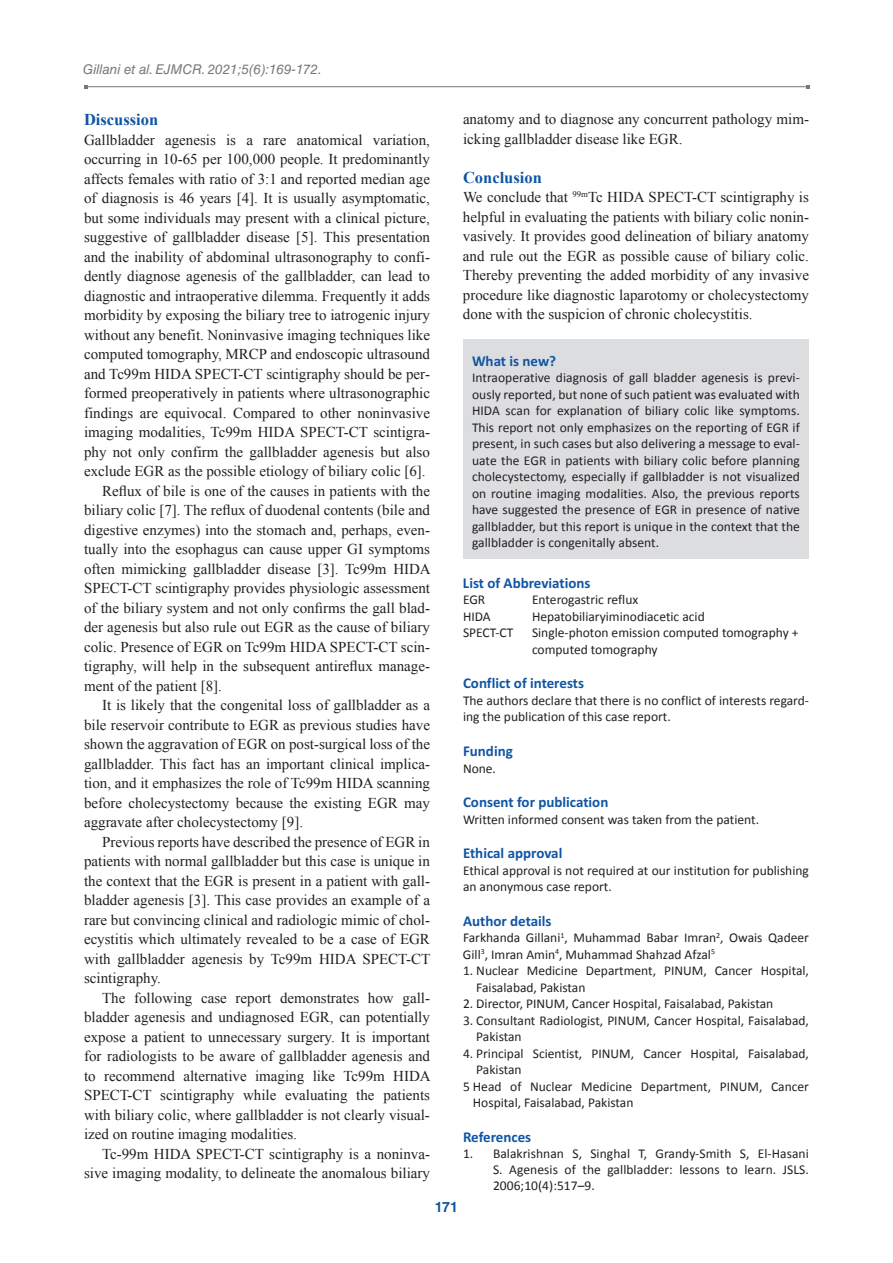
<style>
.page{position:relative;width:893px;height:1263px;background:#fff}
.page>*{position:absolute;margin:0;border:0;box-sizing:border-box;transform-origin:0 0}
.t1{font:700 16.5px "Times New Roman";color:#1055a4}
.t2{font:15px/19.5px "Times New Roman";color:#231f20}
.t3{font:700 15px "Calibri";color:#1055a4}
.t4{font:700 14.25px "Helvetica LT Std";color:#1055a4}
.t5{font:13.5px/16.5px "Calibri";color:#231f20}
.t6{font:italic 13.5px "Helvetica LT Std";color:#76787b}
</style>
<div class="page">
<hr style="left:86px;top:86px;width:721px;height:1px;background:#76787b">
<div style="left:463px;top:340px;width:346px;height:219px;background:#dcdddf"></div>
<p class="t6" style="left:83px;top:61px;width:240px">Gillani et al. EJMCR. 2021;5(6):169-172.</p>
<p class="t1" style="left:84px;top:108px;width:76px">Discussion</p>
<p class="t2" style="left:84px;top:130px;width:347px">Gallbladder agenesis is a rare anatomical variation,</p>
<p class="t2" style="left:84px;top:149px;width:347px">occurring in 10-65 per 100,000 people. It predominantly</p>
<p class="t2" style="left:84px;top:169px;width:347px">affects females with ratio of 3:1 and reported median age</p>
<p class="t2" style="left:84px;top:188px;width:347px">of diagnosis is 46 years [4]. It is usually asymptomatic,</p>
<p class="t2" style="left:84px;top:208px;width:348px">but some individuals may present with a clinical picture,</p>
<p class="t2" style="left:84px;top:227px;width:347px">suggestive of gallbladder disease [5]. This presentation</p>
<p class="t2" style="left:84px;top:247px;width:347px">and the inability of abdominal ultrasonography to confi-</p>
<p class="t2" style="left:84px;top:266px;width:347px">dently diagnose agenesis of the gallbladder, can lead to</p>
<p class="t2" style="left:84px;top:286px;width:347px">diagnostic and intraoperative dilemma. Frequently it adds</p>
<p class="t2" style="left:84px;top:305px;width:347px">morbidity by exposing the biliary tree to iatrogenic injury</p>
<p class="t2" style="left:84px;top:325px;width:347px">without any benefit. Noninvasive imaging techniques like</p>
<p class="t2" style="left:84px;top:344px;width:347px">computed tomography, MRCP and endoscopic ultrasound</p>
<p class="t2" style="left:84px;top:364px;width:347px">and Tc99m HIDA SPECT-CT scintigraphy should be per-</p>
<p class="t2" style="left:84px;top:383px;width:347px">formed preoperatively in patients where ultrasonographic</p>
<p class="t2" style="left:84px;top:403px;width:347px">findings are equivocal. Compared to other noninvasive</p>
<p class="t2" style="left:84px;top:422px;width:347px">imaging modalities, Tc99m HIDA SPECT-CT scintigra-</p>
<p class="t2" style="left:84px;top:442px;width:347px">phy not only confirm the gallbladder agenesis but also</p>
<p class="t2" style="left:84px;top:461px;width:343px">exclude EGR as the possible etiology of biliary colic [6].</p>
<p class="t2" style="left:102px;top:481px;width:329px">Reflux of bile is one of the causes in patients with the</p>
<p class="t2" style="left:84px;top:500px;width:347px">biliary colic [7]. The reflux of duodenal contents (bile and</p>
<p class="t2" style="left:84px;top:520px;width:347px">digestive enzymes) into the stomach and, perhaps, even-</p>
<p class="t2" style="left:84px;top:539px;width:347px">tually into the esophagus can cause upper GI symptoms</p>
<p class="t2" style="left:84px;top:559px;width:348px">often mimicking gallbladder disease [3]. Tc99m HIDA</p>
<p class="t2" style="left:84px;top:578px;width:347px">SPECT-CT scintigraphy provides physiologic assessment</p>
<p class="t2" style="left:84px;top:598px;width:347px">of the biliary system and not only confirms the gall blad-</p>
<p class="t2" style="left:84px;top:617px;width:347px">der agenesis but also rule out EGR as the cause of biliary</p>
<p class="t2" style="left:84px;top:637px;width:347px">colic. Presence of EGR on Tc99m HIDA SPECT-CT scin-</p>
<p class="t2" style="left:84px;top:656px;width:347px">tigraphy, will help in the subsequent antireflux manage-</p>
<p class="t2" style="left:84px;top:676px;width:139px">ment of the patient [8].</p>
<p class="t2" style="left:102px;top:695px;width:329px">It is likely that the congenital loss of gallbladder as a</p>
<p class="t2" style="left:84px;top:715px;width:347px">bile reservoir contribute to EGR as previous studies have</p>
<p class="t2" style="left:84px;top:734px;width:347px">shown the aggravation of EGR on post-surgical loss of the</p>
<p class="t2" style="left:84px;top:754px;width:347px">gallbladder. This fact has an important clinical implica-</p>
<p class="t2" style="left:84px;top:773px;width:347px">tion, and it emphasizes the role of Tc99m HIDA scanning</p>
<p class="t2" style="left:84px;top:793px;width:347px">before cholecystectomy because the existing EGR may</p>
<p class="t2" style="left:84px;top:812px;width:221px">aggravate after cholecystectomy [9].</p>
<p class="t2" style="left:102px;top:832px;width:329px">Previous reports have described the presence of EGR in</p>
<p class="t2" style="left:84px;top:851px;width:347px">patients with normal gallbladder but this case is unique in</p>
<p class="t2" style="left:84px;top:871px;width:347px">the context that the EGR is present in a patient with gall-</p>
<p class="t2" style="left:84px;top:890px;width:347px">bladder agenesis [3]. This case provides an example of a</p>
<p class="t2" style="left:84px;top:910px;width:347px">rare but convincing clinical and radiologic mimic of chol-</p>
<p class="t2" style="left:84px;top:929px;width:347px">ecystitis which ultimately revealed to be a case of EGR</p>
<p class="t2" style="left:84px;top:949px;width:348px">with gallbladder agenesis by Tc99m HIDA SPECT-CT</p>
<p class="t2" style="left:84px;top:968px;width:78px">scintigraphy.</p>
<p class="t2" style="left:102px;top:988px;width:329px">The following case report demonstrates how gall-</p>
<p class="t2" style="left:84px;top:1007px;width:347px">bladder agenesis and undiagnosed EGR, can potentially</p>
<p class="t2" style="left:84px;top:1027px;width:347px">expose a patient to unnecessary surgery. It is important</p>
<p class="t2" style="left:84px;top:1046px;width:347px">for radiologists to be aware of gallbladder agenesis and</p>
<p class="t2" style="left:84px;top:1066px;width:348px">to recommend alternative imaging like Tc99m HIDA</p>
<p class="t2" style="left:84px;top:1085px;width:347px">SPECT-CT scintigraphy while evaluating the patients</p>
<p class="t2" style="left:84px;top:1105px;width:347px">with biliary colic, where gallbladder is not clearly visual-</p>
<p class="t2" style="left:84px;top:1124px;width:214px">ized on routine imaging modalities.</p>
<p class="t2" style="left:102px;top:1144px;width:329px">Tc-99m HIDA SPECT-CT scintigraphy is a noninva-</p>
<p class="t2" style="left:84px;top:1163px;width:347px">sive imaging modality, to delineate the anomalous biliary</p>
<p class="t2" style="left:463px;top:109px;width:347px">anatomy and to diagnose any concurrent pathology mim&shy;icking gallbladder disease like EGR.</p>
<p class="t1" style="left:463px;top:166px;width:80px">Conclusion</p>
<p class="t2" style="left:463px;top:187px;width:348px;text-align:justify">We conclude that <sup>99m</sup>Tc HIDA SPECT-CT scintigraphy is helpful in evaluating the patients with biliary colic nonin&shy;vasively. It provides good delineation of biliary anatomy and rule out the EGR as possible cause of biliary colic.<br>Thereby preventing the added morbidity of any invasive procedure like diagnostic laparotomy or cholecystectomy done with the suspicion of chronic cholecystitis.</p>
<p class="t3" style="left:472px;top:351px;width:86px">What is new?</p>
<p class="t5" style="left:472px;top:369px;width:329px;text-align:justify">Intraoperative diagnosis of gall bladder agenesis is previ&shy;ously reported, but none of such patient was evaluated with HIDA scan for explanation of biliary colic like symptoms.<br>This report not only emphasizes on the reporting of EGR if present, in such cases but also delivering a message to eval&shy;uate the EGR in patients with biliary colic before planning cholecystectomy, especially if gallbladder is not visualized on routine imaging modalities. Also, the previous reports have suggested the presence of EGR in presence of native gallbladder, but this report is unique in the context that the gallbladder is congenitally absent.</p>
<p class="t3" style="left:463px;top:574px;width:129px">List of Abbreviations</p>
<p class="t5" style="left:463px;top:591px;width:24px">EGR</p>
<p class="t5" style="left:532px;top:591px;width:108px">Enterogastric reflux</p>
<p class="t5" style="left:463px;top:608px;width:29px">HIDA</p>
<p class="t5" style="left:532px;top:608px;width:174px">Hepatobiliaryiminodiacetic acid</p>
<p class="t5" style="left:463px;top:624px;width:52px">SPECT-CT</p>
<p class="t5" style="left:532px;top:624px;width:268px">Single-photon emission computed tomography + computed tomography</p>
<p class="t3" style="left:463px;top:674px;width:123px">Conflict of interests</p>
<p class="t5" style="left:463px;top:692px;width:347px">The authors declare that there is no conflict of interests regard&shy;ing the publication of this case report.</p>
<p class="t3" style="left:463px;top:742px;width:51px">Funding</p>
<p class="t5" style="left:463px;top:759px;width:35px">None.</p>
<p class="t3" style="left:463px;top:793px;width:147px">Consent for publication</p>
<p class="t5" style="left:463px;top:810px;width:298px">Written informed consent was taken from the patient.</p>
<p class="t3" style="left:463px;top:844px;width:101px">Ethical approval</p>
<p class="t5" style="left:463px;top:861px;width:347px">Ethical approval is not required at our institution for publishing an anonymous case report.</p>
<p class="t3" style="left:463px;top:911px;width:90px">Author details</p>
<p class="t5" style="left:463px;top:929px;width:347px">Farkhanda Gillani<sup>1</sup>, Muhammad Babar Imran<sup>2</sup>, Owais Qadeer<br>Gill<sup>3</sup>, Imran Amin<sup>4</sup>, Muhammad Shahzad Afzal<sup>5</sup></p>
<p class="t5" style="left:476px;top:962px;width:334px;text-indent:-13px">1. Nuclear Medicine Department, PINUM, Cancer Hospital,<br>Faisalabad, Pakistan</p>
<p class="t5" style="left:463px;top:995px;width:312px">2. Director, PINUM, Cancer Hospital, Faisalabad, Pakistan</p>
<p class="t5" style="left:476px;top:1011px;width:334px;text-indent:-13px">3. Consultant Radiologist, PINUM, Cancer Hospital, Faisalabad,<br>Pakistan</p>
<p class="t5" style="left:463px;top:1044px;width:347px">4. Principal Scientist, PINUM, Cancer Hospital, Faisalabad,</p>
<p class="t5" style="left:476px;top:1061px;width:47px">Pakistan</p>
<p class="t5" style="left:463px;top:1077px;width:347px">5 Head of Nuclear Medicine Department, PINUM, Cancer</p>
<p class="t5" style="left:473px;top:1094px;width:162px">Hospital, Faisalabad, Pakistan</p>
<p class="t3" style="left:463px;top:1127px;width:70px">References</p>
<p class="t5" style="left:493px;top:1144px;width:317px;text-align:justify;text-indent:-30px">1. Balakrishnan S, Singhal T, Grandy-Smith S, El-Hasani S. Agenesis of the gallbladder: lessons to learn. JSLS.<br>2006;10(4):517–9.</p>
<p class="t4" style="left:435px;top:1198px;width:25px">171</p>
</div>
